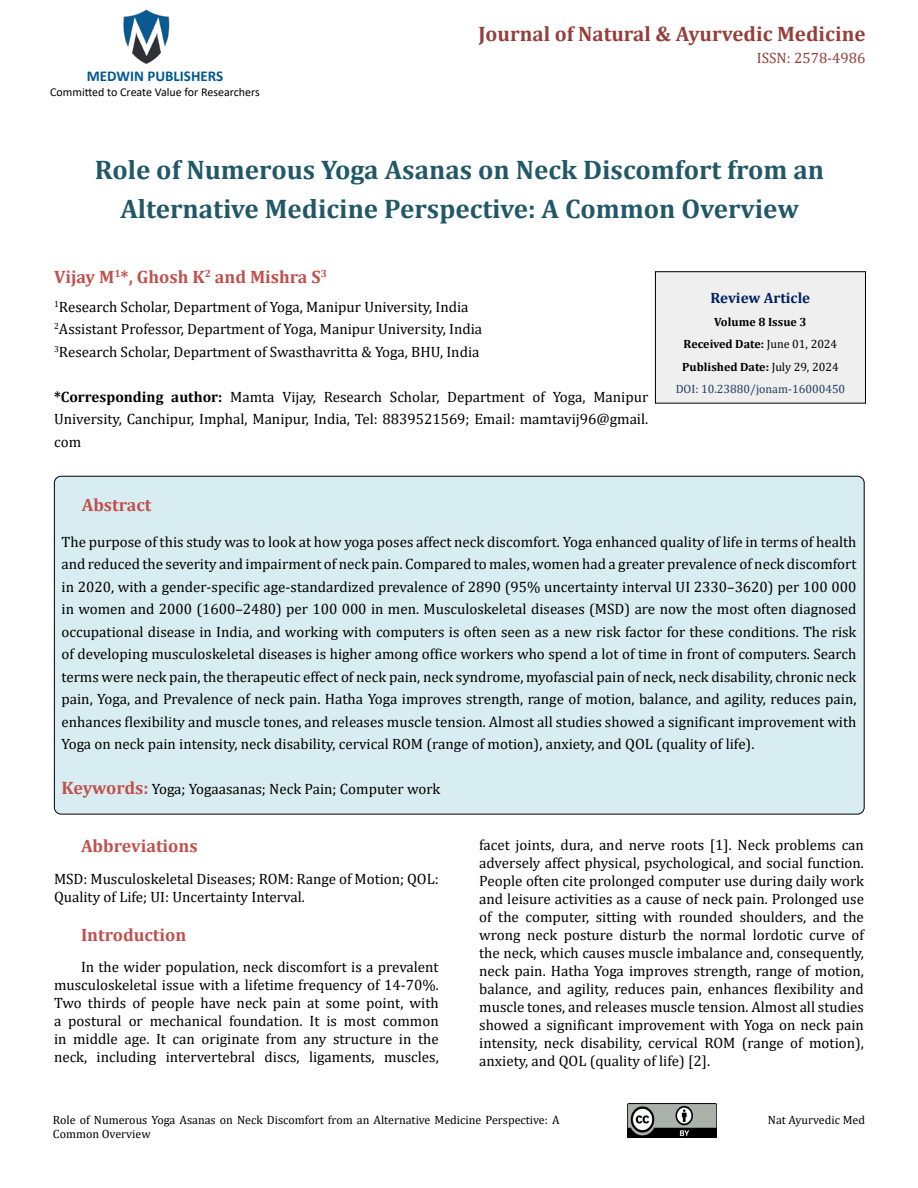
<style>
.page{position:relative;width:918px;height:1188px;background:#fff}
.page>*{position:absolute;margin:0;border:0;box-sizing:border-box;transform-origin:0 0}
.t1{font:700 27px/39px "Cambria";color:#215868;text-align:center}
.t2{font:700 21px "Cambria";color:#953f3c}
.t3{font:700 18px "Cambria";color:#c0504d}
.t4{font:15px/18px "Cambria";color:#000;text-align:justify}
.t5{font:700 15px "Calibri";color:#005991}
.t6{font:15px "Cambria";color:#953f3c}
.t7{font:700 15px "Cambria";color:#002060}
.t8{font:12px/14.4px "Cambria";color:#000}
.t9{font:700 12px/22.5px "Cambria";color:#000;text-align:center}
.t10{font:12px "Calibri";color:#000}
.s1{font-weight:700}
.s2{font-weight:400}
.s3{font-weight:400;color:#243f60}
.s4{font-weight:700;font-size:18px;color:#c0504d}
</style>
<div class="page">
<img style="left:123px;top:9px;width:47px;height:55px">
<img style="left:627px;top:1104px;width:89px;height:33px">
<div style="left:54px;top:476px;width:810px;height:338px;background:#d8edf2;border-radius:7px"></div>
<div style="left:655px;top:272px;width:210px;height:131px;background:#efefef"></div>
<div style="left:655px;top:271px;width:211px;height:133px;border:1px solid #000"></div>
<p class="t5" style="left:87px;top:66px;width:138px">MEDWIN PUBLISHERS</p>
<p class="t10" style="left:50px;top:83px;width:211px">Committed to Create Value for Researchers</p>
<h2 class="t2" style="left:478px;top:19px;width:389px">Journal of Natural &amp; Ayurvedic Medicine</h2>
<p class="t6" style="left:757px;top:50px;width:110px">ISSN: 2578-4986</p>
<h1 class="t1" style="left:95px;top:149px;width:731px">Role of Numerous Yoga Asanas on Neck Discomfort from an<br>Alternative Medicine Perspective: A Common Overview</h1>
<p class="t3" style="left:54px;top:264px;width:274px">Vijay M<sup>1</sup>*, Ghosh K<sup>2</sup> and Mishra S<sup>3</sup></p>
<p class="t4" style="left:54px;top:295px;width:430px;line-height:22.5px;text-align:left"><sup>1</sup>Research Scholar, Department of Yoga, Manipur University, India<br><sup>2</sup>Assistant Professor, Department of Yoga, Manipur University, India<br><sup>3</sup>Research Scholar, Department of Swasthavritta &amp; Yoga, BHU, India</p>
<p class="t4" style="left:54px;top:385px;width:596px;line-height:22.5px"><span class="s1">*Corresponding author:</span> Mamta Vijay, Research Scholar, Department of Yoga, Manipur University, Canchipur, Imphal, Manipur, India, Tel: 8839521569; Email: mamtavij96@gmail. com</p>
<p class="t7" style="left:711px;top:288px;width:101px">Review Article</p>
<p class="t9" style="left:676px;top:310px;width:171px">Volume 8 Issue 3<br>Received Date: <span class="s2">June 01, 2024<br></span>Published Date: <span class="s2">July 29, 2024<br></span><span class="s3">DOI: 10.23880/jonam-16000450</span></p>
<p class="t3" style="left:82px;top:492px;width:71px">Abstract</p>
<p class="t4" style="left:62px;top:530px;width:797px;line-height:22.5px">The purpose of this study was to look at how yoga poses affect neck discomfort. Yoga enhanced quality of life in terms of health and reduced the severity and impairment of neck pain. Compared to males, women had a greater prevalence of neck discomfort in 2020, with a gender-specific age-standardized prevalence of 2890 (95% uncertainty interval UI 2330–3620) per 100 000 in women and 2000 (1600–2480) per 100 000 in men. Musculoskeletal diseases (MSD) are now the most often diagnosed occupational disease in India, and working with computers is often seen as a new risk factor for these conditions. The risk of developing musculoskeletal diseases is higher among office workers who spend a lot of time in front of computers. Search terms were neck pain, the therapeutic effect of neck pain, neck syndrome, myofascial pain of neck, neck disability, chronic neck pain, Yoga, and Prevalence of neck pain. Hatha Yoga improves strength, range of motion, balance, and agility, reduces pain, enhances flexibility and muscle tones, and releases muscle tension. Almost all studies showed a significant improvement with Yoga on neck pain intensity, neck disability, cervical ROM (range of motion), anxiety, and QOL (quality of life).</p>
<p class="t4" style="left:62px;top:780px;width:381px"><span class="s4">Keywords:</span> Yoga; Yogaasanas; Neck Pain; Computer work</p>
<p class="t3" style="left:81px;top:833px;width:118px">Abbreviations</p>
<p class="t4" style="left:54px;top:870px;width:386px">MSD: Musculoskeletal Diseases; ROM: Range of Motion; QOL:<br>Quality of Life; UI: Uncertainty Interval.</p>
<p class="t3" style="left:81px;top:922px;width:107px">Introduction</p>
<p class="t4" style="left:54px;top:958px;width:386px;text-indent:27px">In the wider population, neck discomfort is a prevalent musculoskeletal issue with a lifetime frequency of 14-70%.<br>Two thirds of people have neck pain at some point, with a postural or mechanical foundation. It is most common in middle age. It can originate from any structure in the neck, including intervertebral discs, ligaments, muscles,</p>
<p class="t4" style="left:479px;top:836px;width:386px">facet joints, dura, and nerve roots [1]. Neck problems can adversely affect physical, psychological, and social function.<br>People often cite prolonged computer use during daily work and leisure activities as a cause of neck pain. Prolonged use of the computer, sitting with rounded shoulders, and the wrong neck posture disturb the normal lordotic curve of the neck, which causes muscle imbalance and, consequently, neck pain. Hatha Yoga improves strength, range of motion, balance, and agility, reduces pain, enhances flexibility and muscle tones, and releases muscle tension. Almost all studies showed a significant improvement with Yoga on neck pain intensity, neck disability, cervical ROM (range of motion), anxiety, and QOL (quality of life) [2].</p>
<p class="t8" style="left:53px;top:1113px;width:508px">Role of Numerous Yoga Asanas on Neck Discomfort from an Alternative Medicine Perspective: A<br>Common Overview</p>
<p class="t8" style="left:768px;top:1113px;width:99px">Nat Ayurvedic Med</p>
</div>
